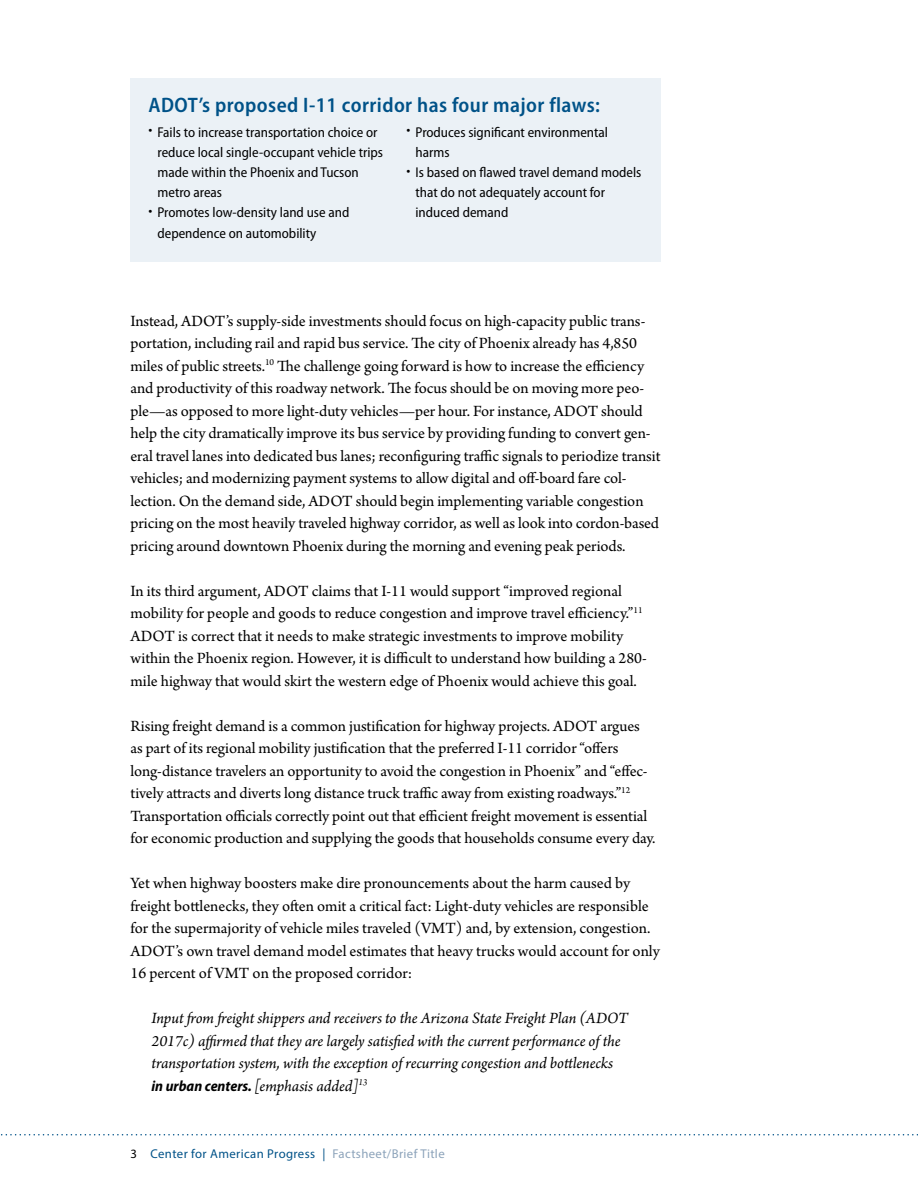
<style>
.page{position:relative;width:918px;height:1188px;background:#fff}
.page>*{position:absolute;margin:0;border:0;box-sizing:border-box;transform-origin:0 0}
.t1{font:600 semi-condensed 21px "Myriad Pro";letter-spacing:.02em;color:#005288}
.t2{font:16.5px/22.5px "Arno Pro";letter-spacing:-.005em;color:#000}
.t3{font:italic 16.5px/22.5px "Arno Pro";letter-spacing:-.005em;color:#000}
.t4{font:italic 700 semi-condensed 15px "Myriad Pro";color:#000}
.t5{font:semi-condensed 14.25px/20.2px "Myriad Pro";color:#000}
.t6{font:12.75px "Myriad Pro";letter-spacing:.03em;color:#005288}
.s1{font-family:"Arno Pro";font-weight:400;font-stretch:normal;font-size:16.5px}
.s2{color:#000}
.s3{color:#8ca3ba}
</style>
<div class="page">
<svg style="left:1px;top:1134px;width:917px;height:2px"></svg>
<div style="left:130px;top:78px;width:532px;height:184px;background:#ebf1f6"></div>
<p class="t1" style="left:149px;top:93px;width:453px">ADOT’s proposed I-11 corridor has four major flaws:</p>
<p class="t5" style="left:158px;top:122px;width:227px;text-indent:-9px">• Fails to increase transportation choice or reduce local single-occupant vehicle trips made within the Phoenix and Tucson metro areas</p>
<p class="t5" style="left:158px;top:203px;width:193px;text-indent:-9px">• Promotes low-density land use and dependence on automobility</p>
<p class="t5" style="left:416px;top:122px;width:194px;text-indent:-9px">• Produces significant environmental harms</p>
<p class="t5" style="left:416px;top:162px;width:227px;text-indent:-9px">• Is based on flawed travel demand models that do not adequately account for induced demand</p>
<p class="t2" style="left:130px;top:310px;width:532px">Instead, ADOT’s supply-side investments should focus on high-capacity public trans&shy;portation, including rail and rapid bus service. The city of Phoenix already has 4,850 miles of public streets.<sup>10</sup> The challenge going forward is how to increase the efficiency and productivity of this roadway network. The focus should be on moving more peo&shy;ple—as opposed to more light-duty vehicles—per hour. For instance, ADOT should help the city dramatically improve its bus service by providing funding to convert gen&shy;eral travel lanes into dedicated bus lanes; reconfiguring traffic signals to periodize transit vehicles; and modernizing payment systems to allow digital and off-board fare col&shy;lection. On the demand side, ADOT should begin implementing variable congestion pricing on the most heavily traveled highway corridor, as well as look into cordon-based pricing around downtown Phoenix during the morning and evening peak periods.</p>
<p class="t2" style="left:130px;top:580px;width:518px">In its third argument, ADOT claims that I-11 would support “improved regional mobility for people and goods to reduce congestion and improve travel efficiency.”<sup>11<br></sup>ADOT is correct that it needs to make strategic investments to improve mobility within the Phoenix region. However, it is difficult to understand how building a 280- mile highway that would skirt the western edge of Phoenix would achieve this goal.</p>
<p class="t2" style="left:130px;top:715px;width:527px">Rising freight demand is a common justification for highway projects. ADOT argues as part of its regional mobility justification that the preferred I-11 corridor “offers long-distance travelers an opportunity to avoid the congestion in Phoenix” and “effec&shy;tively attracts and diverts long distance truck traffic away from existing roadways.”<sup>12<br></sup>Transportation officials correctly point out that efficient freight movement is essential for economic production and supplying the goods that households consume every day.</p>
<p class="t2" style="left:130px;top:873px;width:531px">Yet when highway boosters make dire pronouncements about the harm caused by freight bottlenecks, they often omit a critical fact: Light-duty vehicles are responsible for the supermajority of vehicle miles traveled (VMT) and, by extension, congestion.<br>ADOT’s own travel demand model estimates that heavy trucks would account for only 16 percent of VMT on the proposed corridor:</p>
<p class="t3" style="left:151px;top:1008px;width:478px">Input from freight shippers and receivers to the Arizona State Freight Plan (ADOT<br>2017c) affirmed that they are largely satisfied with the current performance of the transportation system, with the exception of recurring congestion and bottlenecks</p>
<p class="t4" style="left:152px;top:1077px;width:218px">in urban centers. <span class="s1">[emphasis added]</span><sup>13</sup></p>
<p class="t6" style="left:130px;top:1146px;width:316px"><span class="s2">3</span> Center for American Progress | <span class="s3">Factsheet/Brief Title</span></p>
</div>
